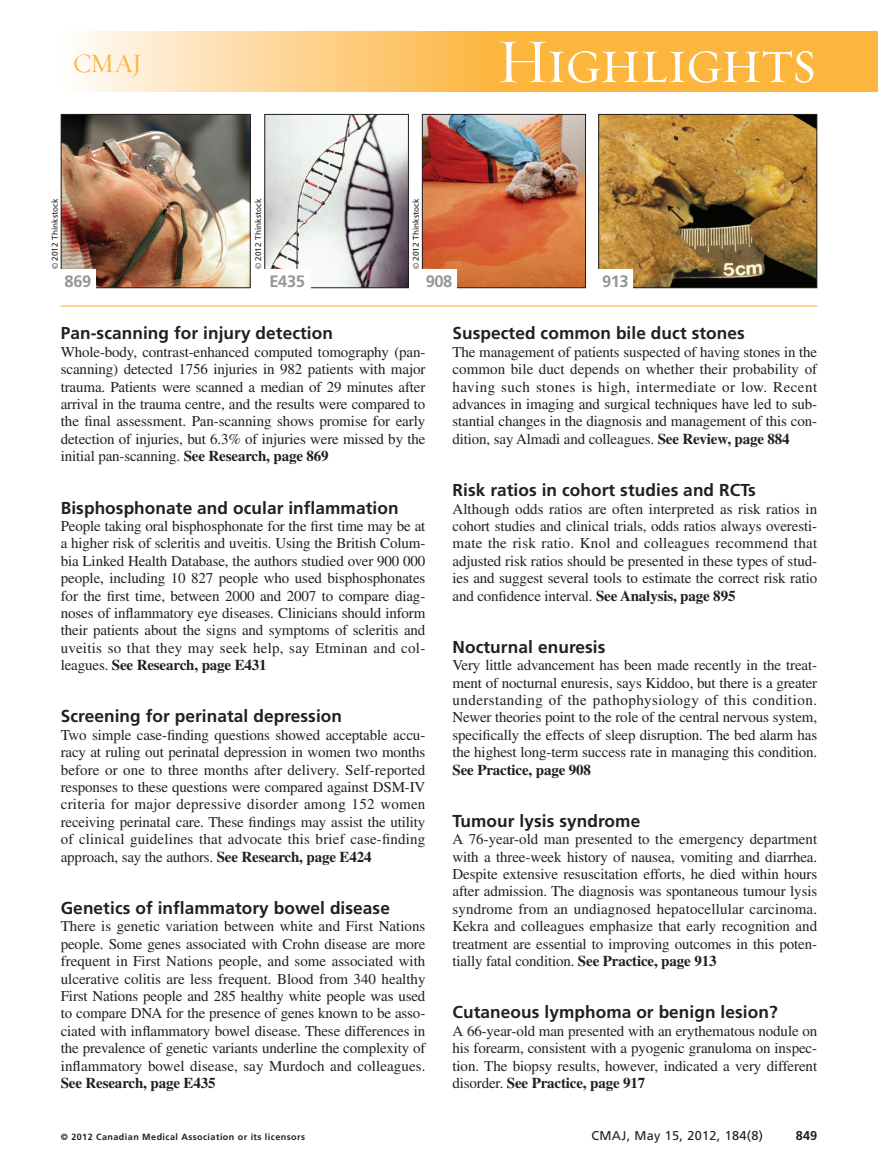
<style>
.page{position:relative;width:878px;height:1175px;background:#fff}
.page>*{position:absolute;margin:0;border:0;box-sizing:border-box;transform-origin:0 0}
.t1{font:63px "Requiem Display HTF Small Caps";letter-spacing:-.03em;color:#fff}
.t2{font:27px "Requiem Display HTF Roman";color:#fcb53d}
.t3{font:700 17.25px "Frutiger LT Std";letter-spacing:.005em;color:#231f20}
.t4{font:700 16.5px "Frutiger LT Std";letter-spacing:-.025em;color:#939598}
.t5{font:15px/17.4px "Times LT Std";letter-spacing:-.01em;color:#231f20;text-align:justify}
.t6{font:700 15px "Times LT Std";letter-spacing:-.01em;color:#231f20}
.t7{font:12.75px "Frutiger LT Std";letter-spacing:.025em;color:#231f20}
.t8{font:700 12.75px "Frutiger LT Std";color:#231f20}
.t9{font:700 9px "Frutiger LT Std";letter-spacing:.05em;color:#231f20}
.t10{font:8.25px "Frutiger LT Std";color:#231f20}
.s1{font-family:"Times"}
.s2{font-weight:700}
</style>
<div class="page">
<div style="left:467px;top:32px;width:411px;height:60px;background:#fcb53d"></div>
<div style="left:61px;top:32px;width:427px;height:60px;background:linear-gradient(to right,#fefcf9,#fdb542)"></div>
<hr style="left:60px;top:305px;width:757px;height:2px;background:#fec670">
<img style="left:63px;top:116px;width:185px;height:170px">
<div style="left:61px;top:114px;width:189px;height:174px;border:1px solid #231f20"></div>
<div style="left:60px;top:269px;width:36px;height:28px;background:#fff"></div>
<img style="left:266px;top:116px;width:141px;height:170px">
<div style="left:264px;top:114px;width:145px;height:174px;border:1px solid #231f20"></div>
<div style="left:264px;top:269px;width:46px;height:28px;background:#fff"></div>
<img style="left:424px;top:116px;width:160px;height:170px">
<div style="left:422px;top:114px;width:164px;height:174px;border:1px solid #231f20"></div>
<div style="left:421px;top:269px;width:35px;height:28px;background:#fff"></div>
<img style="left:600px;top:116px;width:215px;height:170px">
<div style="left:598px;top:114px;width:219px;height:174px;border:1px solid #231f20"></div>
<div style="left:597px;top:269px;width:36px;height:28px;background:#fff"></div>
<h2 class="t2" style="left:73px;top:47px;width:71px">CMAJ</h2>
<p class="t10" style="left:52px;top:269px;width:72px;rotate:-90deg"><span class="s1">©</span> 2012 Thinkstock</p>
<p class="t4" style="left:65px;top:275px;width:28px">869</p>
<p class="t10" style="left:255px;top:269px;width:72px;rotate:-90deg"><span class="s1">©</span> 2012 Thinkstock</p>
<p class="t4" style="left:269px;top:275px;width:37px">E435</p>
<p class="t10" style="left:412px;top:269px;width:72px;rotate:-90deg"><span class="s1">©</span> 2012 Thinkstock</p>
<p class="t4" style="left:426px;top:275px;width:28px">908</p>
<h1 class="t1" style="left:496px;top:23px;width:321px">Highlights</h1>
<p class="t4" style="left:602px;top:275px;width:28px">913</p>
<p class="t3" style="left:61px;top:326px;width:274px">Pan-scanning for injury detection</p>
<p class="t5" style="left:61px;top:345px;width:366px">Whole-body, contrast-enhanced computed tomography (pan&shy;scanning) detected 1756 injuries in 982 patients with major trauma. Patients were scanned a median of 29 minutes after arrival in the trauma centre, and the results were compared to the final assessment. Pan-scanning shows promise for early detection of injuries, but 6.3% of injuries were missed by the initial pan-scanning. <span class="s2">See Research, page 869</span></p>
<p class="t3" style="left:61px;top:500px;width:339px">Bisphosphonate and ocular inflammation</p>
<p class="t5" style="left:61px;top:519px;width:366px">People taking oral bisphosphonate for the first time may be at a higher risk of scleritis and uveitis. Using the British Colum&shy;bia Linked Health Database, the authors studied over 900 000 people, including 10 827 people who used bisphosphonates for the first time, between 2000 and 2007 to compare diag&shy;noses of inflammatory eye diseases. Clinicians should inform their patients about the signs and symptoms of scleritis and uveitis so that they may seek help, say Etminan and col&shy;leagues. <span class="s2">See Research, page E431</span></p>
<p class="t3" style="left:61px;top:709px;width:283px">Screening for perinatal depression</p>
<p class="t5" style="left:61px;top:727px;width:366px">Two simple case-finding questions showed acceptable accu&shy;racy at ruling out perinatal depression in women two months before or one to three months after delivery. Self-reported responses to these questions were compared against DSM-IV criteria for major depressive disorder among 152 women receiving perinatal care. These findings may assist the utility of clinical guidelines that advocate this brief case-finding approach, say the authors. <span class="s2">See Research, page E424</span></p>
<p class="t3" style="left:61px;top:901px;width:331px">Genetics of inflammatory bowel disease</p>
<p class="t5" style="left:61px;top:919px;width:366px">There is genetic variation between white and First Nations people. Some genes associated with Crohn disease are more frequent in First Nations people, and some associated with ulcerative colitis are less frequent. Blood from 340 healthy First Nations people and 285 healthy white people was used to compare DNA for the presence of genes known to be asso&shy;ciated with inflammatory bowel disease. These differences in the prevalence of genetic variants underline the complexity of inflammatory bowel disease, say Murdoch and colleagues.</p>
<p class="t6" style="left:61px;top:1077px;width:156px">See Research, page E435</p>
<p class="t3" style="left:452px;top:326px;width:294px">Suspected common bile duct stones</p>
<p class="t5" style="left:452px;top:345px;width:366px">The management of patients suspected of having stones in the common bile duct depends on whether their probability of having such stones is high, intermediate or low. Recent advances in imaging and surgical techniques have led to sub&shy;stantial changes in the diagnosis and management of this con&shy;dition, say Almadi and colleagues. <span class="s2">See Review, page 884</span></p>
<p class="t3" style="left:452px;top:483px;width:305px">Risk ratios in cohort studies and RCTs</p>
<p class="t5" style="left:452px;top:501px;width:366px">Although odds ratios are often interpreted as risk ratios in cohort studies and clinical trials, odds ratios always overesti&shy;mate the risk ratio. Knol and colleagues recommend that adjusted risk ratios should be presented in these types of stud&shy;ies and suggest several tools to estimate the correct risk ratio and confidence interval. <span class="s2">See Analysis, page 895</span></p>
<p class="t3" style="left:452px;top:640px;width:154px">Nocturnal enuresis</p>
<p class="t5" style="left:452px;top:658px;width:366px">Very little advancement has been made recently in the treat&shy;ment of nocturnal enuresis, says Kiddoo, but there is a greater understanding of the pathophysiology of this condition.<br>Newer theories point to the role of the central nervous system, specifically the effects of sleep disruption. The bed alarm has the highest long-term success rate in managing this condition.</p>
<p class="t6" style="left:452px;top:764px;width:140px">See Practice, page 908</p>
<p class="t3" style="left:452px;top:814px;width:189px">Tumour lysis syndrome</p>
<p class="t5" style="left:452px;top:832px;width:366px">A 76-year-old man presented to the emergency department with a three-week history of nausea, vomiting and diarrhea.<br>Despite extensive resuscitation efforts, he died within hours after admission. The diagnosis was spontaneous tumour lysis syndrome from an undiagnosed hepatocellular carcinoma.<br>Kekra and colleagues emphasize that early recognition and treatment are essential to improving outcomes in this poten&shy;tially fatal condition. <span class="s2">See Practice, page 913</span></p>
<p class="t3" style="left:452px;top:1005px;width:327px">Cutaneous lymphoma or benign lesion?</p>
<p class="t5" style="left:452px;top:1023px;width:366px">A 66-year-old man presented with an erythematous nodule on his forearm, consistent with a pyogenic granuloma on inspec&shy;tion. The biopsy results, however, indicated a very different disorder. <span class="s2">See Practice, page 917</span></p>
<p class="t9" style="left:61px;top:1132px;width:246px">© 2012 Canadian Medical Association or its licensors</p>
<p class="t7" style="left:591px;top:1130px;width:173px">CMAJ, May 15, 2012, 184(8)</p>
<p class="t8" style="left:795px;top:1130px;width:23px">849</p>
</div>
